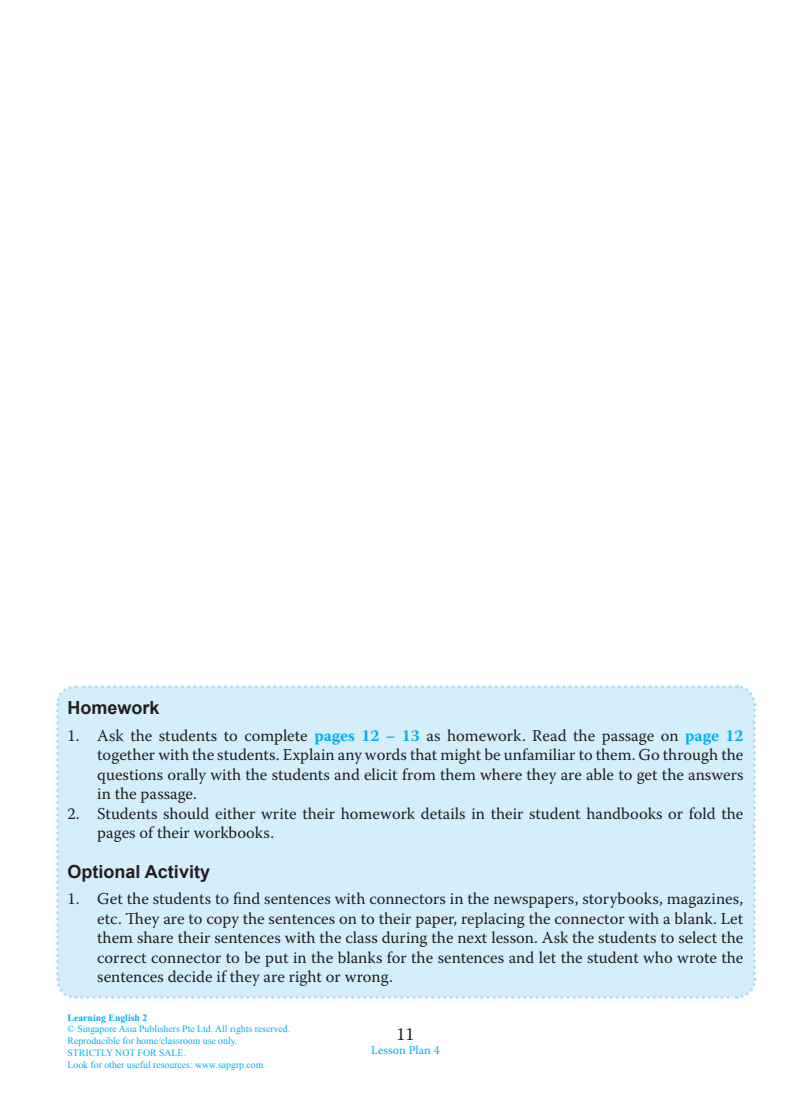
<style>
.page{position:relative;width:811px;height:1108px;background:#fff}
.page>*{position:absolute;margin:0;border:0;box-sizing:border-box;transform-origin:0 0}
.t1{font:700 18px "Arial";color:#231f20}
.t2{font:18px "Warnock Pro";color:#231f20}
.t3{font:16.5px/19.5px "Warnock Pro";color:#231f20;text-align:justify}
.t4{font:12px "Warnock Pro";color:#00aeef}
.t5{font:9.75px/11.7px "Times New Roman";color:#00aeef}
.t6{font:700 9.75px "Times New Roman";color:#00aeef}
.s1{font-weight:700;color:#00aeef}
</style>
<div class="page">
<div style="left:56px;top:685px;width:701px;height:314px;background:#d4effb"></div>
<p class="t1" style="left:67px;top:697px;width:94px">Homework</p>
<p class="t3" style="left:97px;top:724px;width:647px;text-indent:-30px">1. Ask the students to complete <span class="s1">pages 12 – 13</span> as homework. Read the passage on <span class="s1">page 12 </span>together with the students. Explain any words that might be unfamiliar to them. Go through the questions orally with the students and elicit from them where they are able to get the answers in the passage.</p>
<p class="t3" style="left:97px;top:802px;width:647px;text-indent:-30px">2. Students should either write their homework details in their student handbooks or fold the pages of their workbooks.</p>
<p class="t1" style="left:67px;top:861px;width:144px">Optional Activity</p>
<p class="t3" style="left:97px;top:888px;width:647px;text-indent:-30px">1. Get the students to find sentences with connectors in the newspapers, storybooks, magazines, etc. They are to copy the sentences on to their paper, replacing the connector with a blank. Let them share their sentences with the class during the next lesson. Ask the students to select the correct connector to be put in the blanks for the sentences and let the student who wrote the sentences decide if they are right or wrong.</p>
<p class="t6" style="left:67px;top:1011px;width:81px">Learning English 2</p>
<p class="t5" style="left:67px;top:1022px;width:224px">© Singapore Asia Publishers Pte Ltd. All rights reserved.<br>Reproducible for home/classroom use only.<br>STRICTLY NOT FOR SALE.<br>Look for other useful resources: www.sapgrp.com</p>
<p class="t2" style="left:396px;top:1023px;width:20px">11</p>
<p class="t4" style="left:371px;top:1042px;width:70px">Lesson Plan 4</p>
</div>
